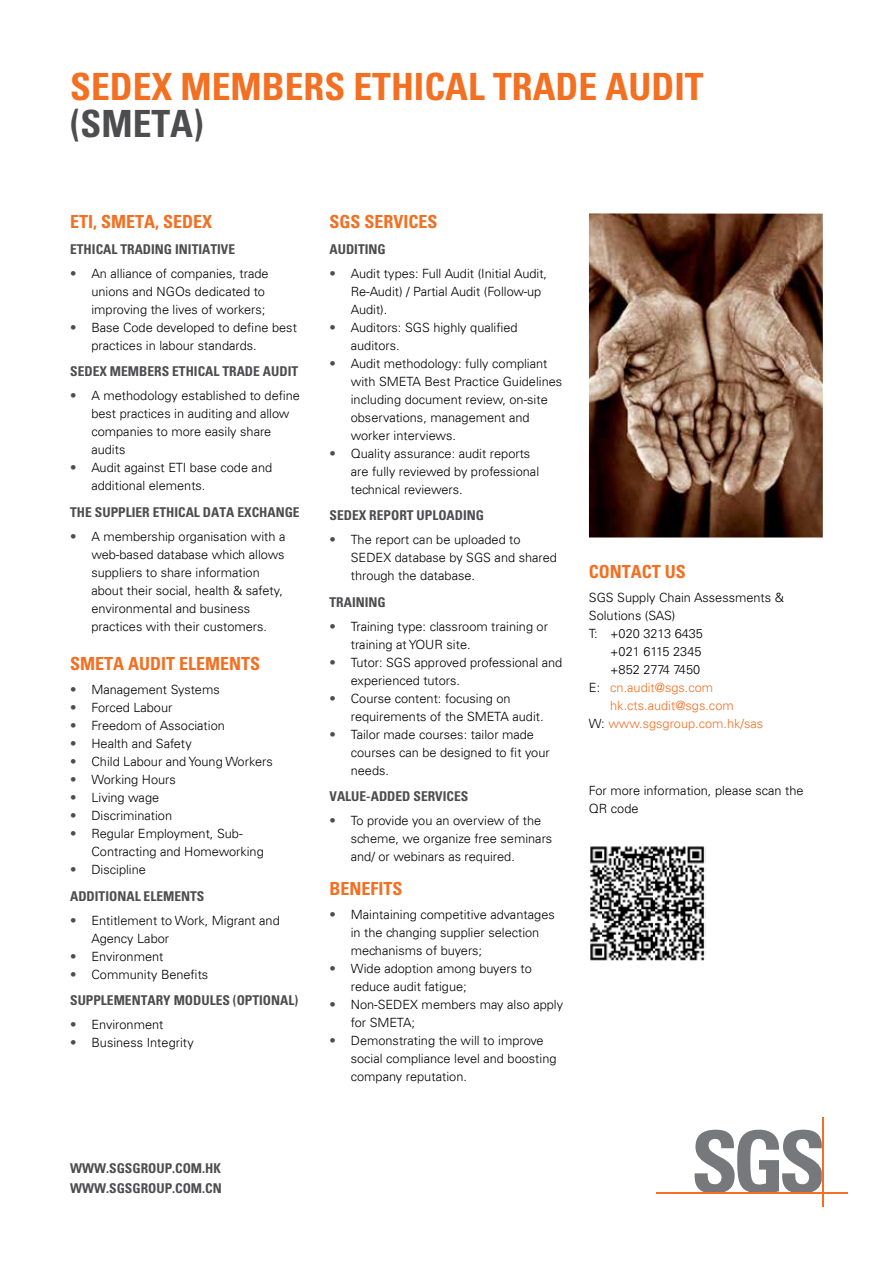
<style>
.page{position:relative;width:893px;height:1263px;background:#fff}
.page>*{position:absolute;margin:0;border:0;box-sizing:border-box;transform-origin:0 0}
.t1{font:700 condensed 37.5px "Univers LT";color:#f36f21}
.t2{font:700 condensed 37.5px "Univers LT";color:#4d4d4f}
.t3{font:700 condensed 18px "Univers LT";color:#f36f21}
.t4{font:700 condensed 13.5px/20.2px "Univers LT";color:#4d4d4f}
.t5{font:300 12.75px/18px "Univers LT";color:#000}
.t6{font:300 12.75px "Univers LT";color:#f36f21}
.s1{color:#4d4d4f}
.s2{color:#000}
</style>
<div class="page">
<img style="left:589px;top:213px;width:234px;height:324px">
<svg style="left:694px;top:1130px;width:128px;height:62px"></svg>
<hr style="left:656px;top:1192px;width:191px;height:2px;background:#f36f21">
<hr style="left:822px;top:1117px;width:1px;height:89px;background:#f36f21">
<img style="left:590px;top:846px;width:116px;height:115px">
<h1 class="t1" style="left:70px;top:64px;width:635px">SEDEX MEMBERS ETHICAL TRADE AUDIT</h1>
<h1 class="t2" style="left:70px;top:101px;width:135px">(SMETA)</h1>
<h2 class="t3" style="left:70px;top:210px;width:144px">ETI, SMETA, SEDEX</h2>
<p class="t4" style="left:70px;top:239px;width:15px">ETHICAL</p>
<p class="t4" style="left:120px;top:239px;width:15px">TRADI</p>
<p class="t4" style="left:155px;top:239px;width:40px">NG INITIATI</p>
<p class="t4" style="left:221px;top:239px;width:14px">VE</p>
<p class="t5" style="left:91px;top:264px;width:179px;text-indent:-21px"><span class="s1">•</span> An alliance of companies, trade unions and NGOs dedicated to improving the lives of workers;</p>
<p class="t5" style="left:91px;top:319px;width:207px;text-indent:-21px"><span class="s1">•</span> Base Code developed to define best practices in labour standards.</p>
<p class="t4" style="left:70px;top:361px;width:60px">SEDEX MEMBERS</p>
<p class="t4" style="left:172px;top:361px;width:15px">ETHICAL</p>
<p class="t4" style="left:222px;top:361px;width:16px">TRADE</p>
<p class="t4" style="left:263px;top:361px;width:16px">AUDIT</p>
<p class="t5" style="left:91px;top:387px;width:210px;text-indent:-21px"><span class="s1">•</span> A methodology established to define best practices in auditing and allow companies to more easily share audits</p>
<p class="t5" style="left:91px;top:459px;width:182px;text-indent:-21px"><span class="s1">•</span> Audit against ETI base code and additional elements.</p>
<p class="t4" style="left:70px;top:502px;width:63px">THE SUPPLIER</p>
<p class="t4" style="left:153px;top:502px;width:15px">ETHICAL</p>
<p class="t4" style="left:203px;top:502px;width:17px">DATA</p>
<p class="t4" style="left:237px;top:502px;width:16px">EXCHA</p>
<p class="t4" style="left:276px;top:502px;width:24px">NGE</p>
<p class="t5" style="left:91px;top:527px;width:196px;text-indent:-21px"><span class="s1">•</span> A membership organisation with a web-based database which allows suppliers to share information about their social, health &amp; safety, environmental and business practices with their customers.</p>
<h2 class="t3" style="left:70px;top:653px;width:191px">SMETA AUDIT ELEMENTS</h2>
<p class="t5" style="left:70px;top:681px;width:151px"><span class="s1">•</span> Management Systems</p>
<p class="t5" style="left:70px;top:699px;width:104px"><span class="s1">•</span> Forced Labour</p>
<p class="t5" style="left:70px;top:717px;width:156px"><span class="s1">•</span> Freedom of Association</p>
<p class="t5" style="left:70px;top:735px;width:123px"><span class="s1">•</span> Health and Safety</p>
<p class="t5" style="left:70px;top:753px;width:204px"><span class="s1">•</span> Child Labour and Young Workers</p>
<p class="t5" style="left:70px;top:771px;width:107px"><span class="s1">•</span> Working Hours</p>
<p class="t5" style="left:70px;top:789px;width:91px"><span class="s1">•</span> Living wage</p>
<p class="t5" style="left:70px;top:807px;width:104px"><span class="s1">•</span> Discrimination</p>
<p class="t5" style="left:91px;top:825px;width:174px;text-indent:-21px"><span class="s1">•</span> Regular Employment, Sub-<br>Contracting and Homeworking</p>
<p class="t5" style="left:70px;top:861px;width:77px"><span class="s1">•</span> Discipline</p>
<p class="t4" style="left:70px;top:886px;width:16px">ADDITI</p>
<p class="t4" style="left:109px;top:886px;width:50px">ONAL ELEME</p>
<p class="t4" style="left:181px;top:886px;width:17px">NTS</p>
<p class="t5" style="left:91px;top:911px;width:190px;text-indent:-21px"><span class="s1">•</span> Entitlement to Work, Migrant and<br>Agency Labor</p>
<p class="t5" style="left:70px;top:947px;width:95px"><span class="s1">•</span> Environment</p>
<p class="t5" style="left:70px;top:965px;width:140px"><span class="s1">•</span> Community Benefits</p>
<p class="t4" style="left:70px;top:990px;width:40px">SUPPLEME</p>
<p class="t4" style="left:132px;top:990px;width:70px">NTARY MODULES</p>
<p class="t4" style="left:233px;top:990px;width:67px">(OPTIONAL)</p>
<p class="t5" style="left:70px;top:1015px;width:95px"><span class="s1">•</span> Environment</p>
<p class="t5" style="left:70px;top:1033px;width:125px"><span class="s1">•</span> Business Integrity</p>
<h2 class="t3" style="left:330px;top:210px;width:110px">SGS SERVICES</h2>
<p class="t4" style="left:330px;top:239px;width:16px">AUDITI</p>
<p class="t4" style="left:369px;top:239px;width:19px">NG</p>
<p class="t5" style="left:351px;top:264px;width:198px;text-indent:-21px"><span class="s1">•</span> Audit types: Full Audit (Initial Audit,<br>Re-Audit) / Partial Audit (Follow-up<br>Audit).</p>
<p class="t5" style="left:351px;top:319px;width:168px;text-indent:-21px"><span class="s1">•</span> Auditors: SGS highly qualified auditors.</p>
<p class="t5" style="left:351px;top:355px;width:213px;text-indent:-21px"><span class="s1">•</span> Audit methodology: fully compliant with SMETA Best Practice Guidelines including document review, on-site observations, management and worker interviews.</p>
<p class="t5" style="left:351px;top:445px;width:190px;text-indent:-21px"><span class="s1">•</span> Quality assurance: audit reports are fully reviewed by professional technical reviewers.</p>
<p class="t4" style="left:330px;top:505px;width:156px">SEDEX REPORT UPLOADING</p>
<p class="t5" style="left:351px;top:531px;width:208px;text-indent:-21px"><span class="s1">•</span> The report can be uploaded to<br>SEDEX database by SGS and shared through the database.</p>
<p class="t4" style="left:330px;top:592px;width:58px">TRAINING</p>
<p class="t5" style="left:351px;top:617px;width:199px;text-indent:-21px"><span class="s1">•</span> Training type: classroom training or training at YOUR site.</p>
<p class="t5" style="left:351px;top:653px;width:213px;text-indent:-21px"><span class="s1">•</span> Tutor: SGS approved professional and experienced tutors.</p>
<p class="t5" style="left:351px;top:689px;width:194px;text-indent:-21px"><span class="s1">•</span> Course content: focusing on requirements of the SMETA audit.</p>
<p class="t5" style="left:351px;top:725px;width:200px;text-indent:-21px"><span class="s1">•</span> Tailor made courses: tailor made courses can be designed to fit your needs.</p>
<p class="t4" style="left:330px;top:786px;width:9px">VALUE</p>
<p class="t4" style="left:366px;top:786px;width:14px">-ADDED</p>
<p class="t4" style="left:414px;top:786px;width:37px">SERVICES</p>
<p class="t5" style="left:351px;top:811px;width:203px;text-indent:-21px"><span class="s1">•</span> To provide you an overview of the scheme, we organize free seminars and/ or webinars as required.</p>
<h2 class="t3" style="left:330px;top:877px;width:75px">BENEFITS</h2>
<p class="t5" style="left:351px;top:905px;width:206px;text-indent:-21px"><span class="s1">•</span> Maintaining competitive advantages in the changing supplier selection mechanisms of buyers;</p>
<p class="t5" style="left:351px;top:959px;width:183px;text-indent:-21px"><span class="s1">•</span> Wide adoption among buyers to reduce audit fatigue;</p>
<p class="t5" style="left:351px;top:995px;width:214px;text-indent:-21px"><span class="s1">•</span> Non-SEDEX members may also apply for SMETA;</p>
<p class="t5" style="left:351px;top:1031px;width:207px;text-indent:-21px"><span class="s1">•</span> Demonstrating the will to improve social compliance level and boosting company reputation.</p>
<h2 class="t3" style="left:589px;top:560px;width:99px">CONTACT US</h2>
<p class="t5" style="left:589px;top:588px;width:197px">SGS Supply Chain Assessments &amp;</p>
<p class="t5" style="left:589px;top:606px;width:88px">Solutions (SAS)</p>
<p class="t5" style="left:589px;top:624px;width:116px">T: +020 3213 6435</p>
<p class="t5" style="left:610px;top:642px;width:93px">+021 6115 2345</p>
<p class="t5" style="left:610px;top:660px;width:92px">+852 2774 7450</p>
<p class="t6" style="left:589px;top:680px;width:126px"><span class="s2">E:</span> cn.audit@sgs.com</p>
<p class="t6" style="left:610px;top:698px;width:125px">hk.cts.audit@sgs.com</p>
<p class="t6" style="left:589px;top:716px;width:176px"><span class="s2">W:</span> www.sgsgroup.com.hk/sas</p>
<p class="t5" style="left:589px;top:782px;width:216px">For more information, please scan the<br>QR code</p>
<p class="t4" style="left:70px;top:1157px;width:152px">WWW.SGSGROUP.COM.HK<br>WWW.SGSGROUP.COM.CN</p>
</div>
